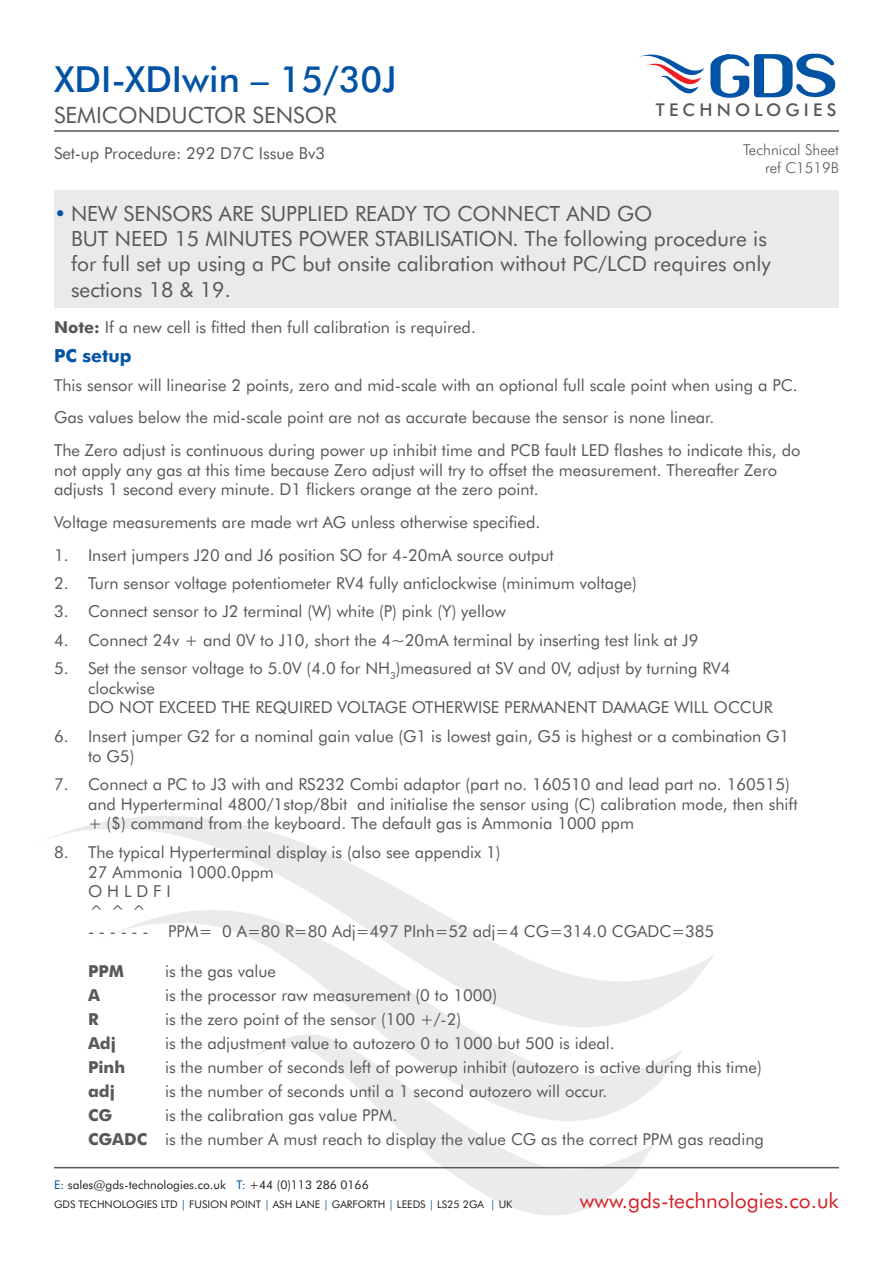
<style>
.page{position:relative;width:893px;height:1263px;background:#fff}
.page>*{position:absolute;margin:0;border:0;box-sizing:border-box;transform-origin:0 0}
.t1{font:500 36px "Futura BT";color:#0353a5}
.t2{font:22.5px "Futura BT";color:#57585a}
.t3{font:21px/25.2px "Futura BT";color:#57585a}
.t4{font:21px "Futura BT";color:#d1232a}
.t5{font:700 18px "Futura BT";color:#0353a5}
.t6{font:500 17.55px "Futura BT";letter-spacing:.24em;color:#57585a}
.t7{font:16.5px/19.8px "Futura BT";color:#57585a}
.t8{font:700 16.5px "Futura BT";color:#57585a}
.t9{font:300 15px "Futura BT";color:#57585a}
.t10{font:12px "Futura BT";color:#231f20}
.t11{font:10.5px "Futura BT";color:#231f20}
.s1{color:#0353a5}
.s2{font-weight:700}
</style>
<div class="page">
<div style="left:54px;top:191px;width:785px;height:117px;background:#e9eaeb"></div>
<svg style="left:48px;top:816px;width:666px;height:177px"></svg>
<svg style="left:93px;top:910px;width:590px;height:176px"></svg>
<svg style="left:250px;top:1034px;width:405px;height:181px"></svg>
<svg style="left:710px;top:54px;width:126px;height:44px"></svg>
<svg style="left:639px;top:54px;width:65px;height:40px"></svg>
<hr style="left:54px;top:1167px;width:785px;height:1px;background:#57585a">
<hr style="left:54px;top:130px;width:785px;height:2px;background:#57585a">
<p class="t1" style="left:54px;top:58px;width:344px">XDI-XDIwin – 15/30J</p>
<p class="t2" style="left:54px;top:101px;width:284px">SEMICONDUCTOR SENSOR</p>
<p class="t7" style="left:54px;top:143px;width:273px">Set-up Procedure: 292 D7C Issue Bv3</p>
<p class="t6" style="left:656px;top:99px;width:182px">TECHNOLOGIES</p>
<p class="t9" style="left:743px;top:140px;width:97px">Technical Sheet</p>
<p class="t9" style="left:765px;top:158px;width:75px">ref C1519B</p>
<p class="t3" style="left:71px;top:201px;width:701px;text-indent:-17px"><span class="s1">•</span> NEW SENSORS ARE SUPPLIED READY TO CONNECT AND GO<br>BUT NEED 15 MINUTES POWER STABILISATION. The following procedure is for full set up using a PC but onsite calibration without PC/LCD requires only sections 18 &amp; 19.</p>
<p class="t7" style="left:54px;top:317px;width:423px"><span class="s2">Note:</span> If a new cell is fitted then full calibration is required.</p>
<p class="t5" style="left:54px;top:345px;width:79px">PC setup</p>
<p class="t7" style="left:54px;top:375px;width:745px">This sensor will linearise 2 points, zero and mid-scale with an optional full scale point when using a PC.</p>
<p class="t7" style="left:54px;top:407px;width:662px">Gas values below the mid-scale point are not as accurate because the sensor is none linear.</p>
<p class="t7" style="left:54px;top:440px;width:748px">The Zero adjust is continuous during power up inhibit time and PCB fault LED flashes to indicate this, do not apply any gas at this time because Zero adjust will try to offset the measurement. Thereafter Zero adjusts 1 second every minute. D1 flickers orange at the zero point.</p>
<p class="t7" style="left:54px;top:512px;width:488px">Voltage measurements are made wrt AG unless otherwise specified.</p>
<p class="t7" style="left:54px;top:545px;width:501px">1. Insert jumpers J20 and J6 position SO for 4-20mA source output</p>
<p class="t7" style="left:54px;top:573px;width:584px">2. Turn sensor voltage potentiometer RV4 fully anticlockwise (minimum voltage)</p>
<p class="t7" style="left:54px;top:601px;width:453px">3. Connect sensor to J2 terminal (W) white (P) pink (Y) yellow</p>
<p class="t7" style="left:54px;top:630px;width:646px">4. Connect 24v + and 0V to J10, short the 4~20mA terminal by inserting test link at J9</p>
<p class="t7" style="left:88px;top:658px;width:686px;text-indent:-34px">5. Set the sensor voltage to 5.0V (4.0 for NH<sub>3</sub>)measured at SV and 0V, adjust by turning RV4 clockwise<br>DO NOT EXCEED THE REQUIRED VOLTAGE OTHERWISE PERMANENT DAMAGE WILL OCCUR</p>
<p class="t7" style="left:88px;top:726px;width:703px;text-indent:-34px">6. Insert jumper G2 for a nominal gain value (G1 is lowest gain, G5 is highest or a combination G1 to G5)</p>
<p class="t7" style="left:88px;top:774px;width:711px;text-indent:-34px">7. Connect a PC to J3 with and RS232 Combi adaptor (part no. 160510 and lead part no. 160515) and Hyperterminal 4800/1stop/8bit and initialise the sensor using (C) calibration mode, then shift + ($) command from the keyboard. The default gas is Ammonia 1000 ppm</p>
<p class="t7" style="left:54px;top:842px;width:448px">8. The typical Hyperterminal display is (also see appendix 1)</p>
<p class="t7" style="left:88px;top:862px;width:187px">27 Ammonia 1000.0ppm</p>
<p class="t7" style="left:88px;top:881px;width:84px">O H L D F I</p>
<p class="t7" style="left:88px;top:901px;width:61px">^ ^ ^</p>
<p class="t7" style="left:88px;top:921px;width:628px">- - - - - - PPM= 0 A=80 R=80 Adj=497 PInh=52 adj=4 CG=314.0 CGADC=385</p>
<p class="t8" style="left:88px;top:961px;width:38px">PPM</p>
<p class="t7" style="left:165px;top:961px;width:113px">is the gas value</p>
<p class="t8" style="left:88px;top:985px;width:13px">A</p>
<p class="t7" style="left:165px;top:985px;width:334px">is the processor raw measurement (0 to 1000)</p>
<p class="t8" style="left:88px;top:1009px;width:12px">R</p>
<p class="t7" style="left:165px;top:1009px;width:298px">is the zero point of the sensor (100 +/-2)</p>
<p class="t8" style="left:88px;top:1033px;width:29px">Adj</p>
<p class="t7" style="left:165px;top:1033px;width:451px">is the adjustment value to autozero 0 to 1000 but 500 is ideal.</p>
<p class="t8" style="left:88px;top:1057px;width:39px">Pinh</p>
<p class="t7" style="left:165px;top:1057px;width:598px">is the number of seconds left of powerup inhibit (autozero is active during this time)</p>
<p class="t8" style="left:88px;top:1081px;width:28px">adj</p>
<p class="t7" style="left:165px;top:1081px;width:444px">is the number of seconds until a 1 second autozero will occur.</p>
<p class="t8" style="left:88px;top:1105px;width:26px">CG</p>
<p class="t7" style="left:165px;top:1105px;width:234px">is the calibration gas value PPM.</p>
<p class="t7" style="left:88px;top:1129px;width:677px"><span class="s2">CGADC</span> is the number A must reach to display the value CG as the correct PPM gas reading</p>
<p class="t10" style="left:54px;top:1177px;width:316px"><span class="s1">E:</span> sales@gds-technologies.co.uk <span class="s1">T:</span> +44 (0)113 286 0166</p>
<p class="t11" style="left:54px;top:1198px;width:460px">GDS TECHNOLOGIES LTD <span class="s1">|</span> FUSION POINT <span class="s1">|</span> ASH LANE <span class="s1">|</span> GARFORTH <span class="s1">|</span> LEEDS <span class="s1">|</span> LS25 2GA <span class="s1">|</span> UK</p>
<p class="t4" style="left:580px;top:1188px;width:260px">www.gds-technologies.co.uk</p>
</div>
